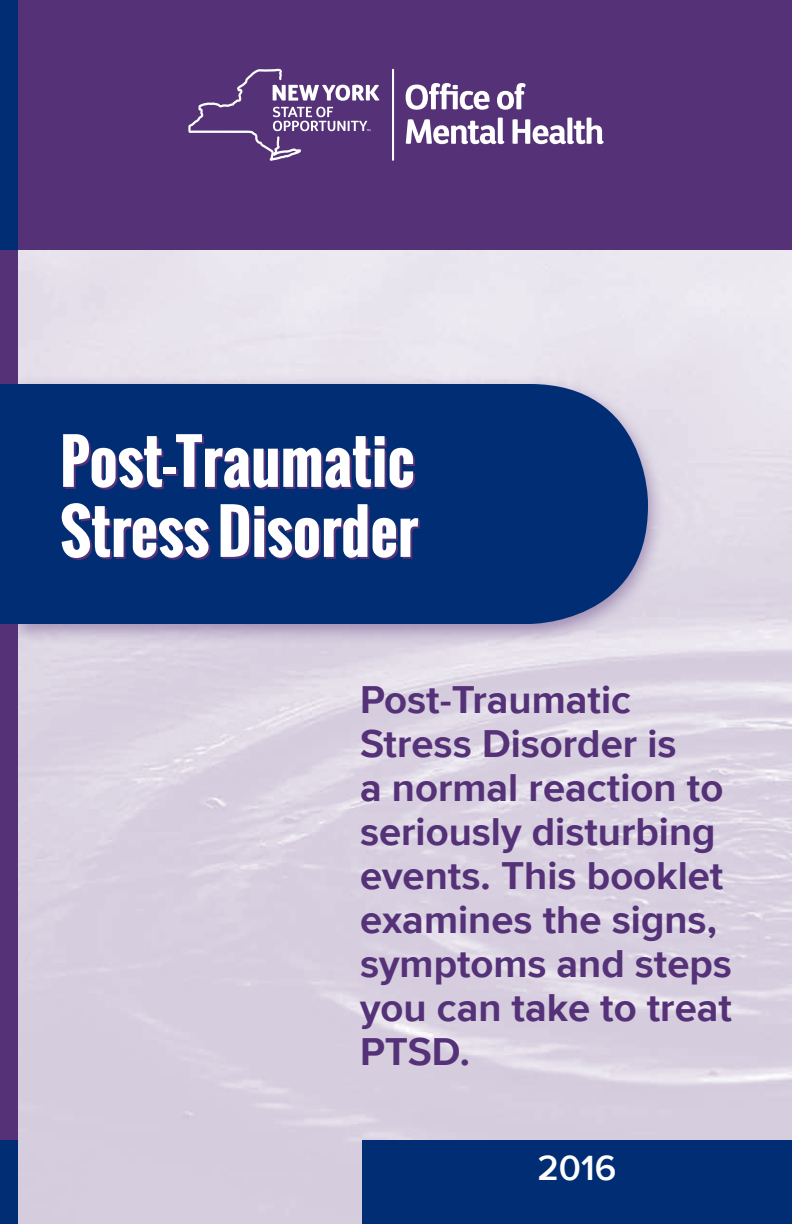
<style>
.page{position:relative;width:792px;height:1224px;background:#fff}
.page>*{position:absolute;margin:0;border:0;box-sizing:border-box;transform-origin:0 0}
.t1{font:700 60px/70px "Oswald";color:#fff}
.t2{font:700 40px/44px "Proxima Nova";color:#553278}
.t3{font:600 36px "Proxima Nova";color:#fff}
</style>
<div class="page">
<div style="left:0;top:250px;width:18px;height:890px;background:#553278"></div>
<div style="left:18px;top:0;width:774px;height:250px;background:#553278"></div>
<svg style="left:406px;top:83px;width:84px;height:27px"></svg>
<svg style="left:497px;top:83px;width:29px;height:27px"></svg>
<svg style="left:406px;top:117px;width:98px;height:27px"></svg>
<svg style="left:513px;top:117px;width:91px;height:27px"></svg>
<hr style="left:392px;top:69px;width:2px;height:92px;background:#fff">
<svg style="left:188px;top:69px;width:192px;height:92px"></svg>
<div style="left:362px;top:1140px;width:430px;height:84px;background:#002d73"></div>
<div style="left:0;top:0;width:18px;height:250px;background:#002d73"></div>
<div style="left:5px;top:375px;width:661px;height:270px;background:#553278;opacity:.45"></div>
<div style="left:20px;top:384px;width:628px;height:240px;background:#002d73"></div>
<div style="left:0;top:1140px;width:18px;height:84px;background:#002d73"></div>
<div style="left:0;top:384px;width:20px;height:240px;background:#002d73"></div>
<h1 class="t1" style="left:60px;top:426px;width:360px">Post-Traumatic<br>Stress Disorder</h1>
<p class="t2" style="left:360px;top:680px;width:374px">Post-Traumatic<br>Stress Disorder is<br>a normal reaction to seriously disturbing events. This booklet examines the signs, symptoms and steps you can take to treat<br>PTSD.</p>
<p class="t3" style="left:538px;top:1148px;width:80px">2016</p>
</div>
